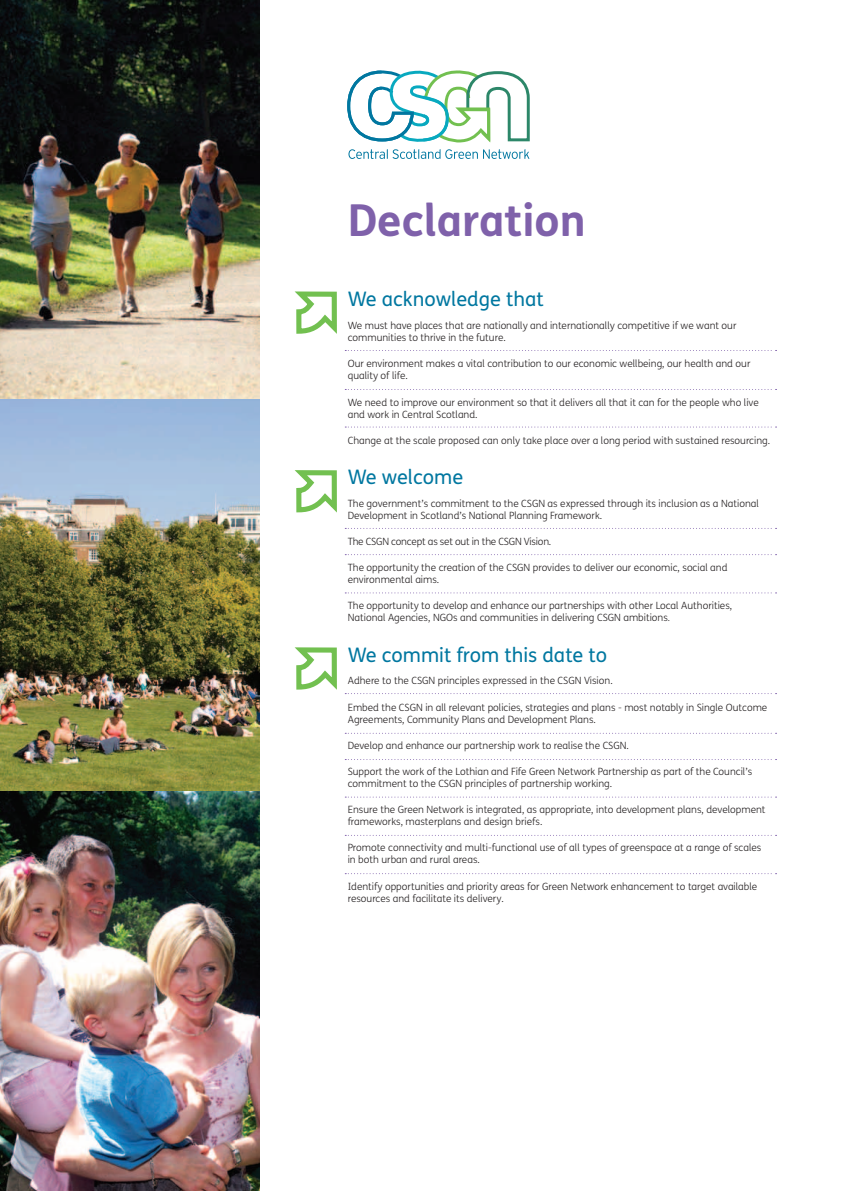
<style>
.page{position:relative;width:842px;height:1191px;background:#fff}
.page>*{position:absolute;margin:0;border:0;box-sizing:border-box;transform-origin:0 0}
.t1{font:700 44px "FS Me";color:#7f61aa}
.t2{font:20px "FS Me";color:#0077a0}
.t3{font:300 10px/12px "FS Me";color:#231f20}
.t4{font:300 10px "FS Me";letter-spacing:-.02em;color:#231f20}
.s1{font-size:9px}
</style>
<div class="page">
<img style="left:0;top:398px;width:260px;height:393px">
<img style="left:0;top:791px;width:260px;height:400px">
<img style="left:0;top:0;width:260px;height:398px">
<svg style="left:347px;top:70px;width:183px;height:89px"></svg>
<svg style="left:345px;top:350px;width:431px;height:1px"></svg>
<svg style="left:345px;top:389px;width:431px;height:1px"></svg>
<svg style="left:345px;top:426px;width:431px;height:1px"></svg>
<svg style="left:345px;top:528px;width:431px;height:1px"></svg>
<svg style="left:345px;top:554px;width:431px;height:1px"></svg>
<svg style="left:345px;top:592px;width:431px;height:1px"></svg>
<svg style="left:345px;top:693px;width:431px;height:1px"></svg>
<svg style="left:345px;top:733px;width:431px;height:1px"></svg>
<svg style="left:345px;top:759px;width:431px;height:1px"></svg>
<svg style="left:345px;top:796px;width:431px;height:1px"></svg>
<svg style="left:345px;top:835px;width:431px;height:1px"></svg>
<svg style="left:345px;top:873px;width:431px;height:1px"></svg>
<svg style="left:294px;top:291px;width:43px;height:43px"></svg>
<svg style="left:294px;top:470px;width:43px;height:43px"></svg>
<svg style="left:294px;top:647px;width:43px;height:43px"></svg>
<h1 class="t1" style="left:348px;top:193px;width:239px">Declaration</h1>
<h2 class="t2" style="left:348px;top:288px;width:198px">We acknowledge that</h2>
<p class="t3" style="left:348px;top:320px;width:390px">We must have places that are nationally and internationally competitive if we want our communities to thrive in the future.</p>
<p class="t3" style="left:348px;top:358px;width:404px">Our environment makes a vital contribution to our economic wellbeing, our health and our quality of life.</p>
<p class="t3" style="left:348px;top:396px;width:412px">We need to improve our environment so that it delivers all that it can for the people who live and work in Central Scotland.</p>
<p class="t3" style="left:348px;top:434px;width:424px">Change at the scale proposed can only take place over a long period with sustained resourcing.</p>
<h2 class="t2" style="left:348px;top:465px;width:117px">We welcome</h2>
<p class="t3" style="left:348px;top:497px;width:413px">The government’s commitment to the CSGN as expressed through its inclusion as a National<br>Development in Scotland’s National Planning Framework.</p>
<p class="t4" style="left:348px;top:536px;width:205px">The CSGN concept as set out in the CSGN Vision.</p>
<p class="t3" style="left:348px;top:562px;width:381px">The opportunity the creation of the CSGN provides to deliver our economic, social and environmental aims.</p>
<p class="t3" style="left:348px;top:600px;width:386px">The opportunity to develop and enhance our partnerships with other Local Authorities,<br>National Agencies, NGOs and communities in delivering CSGN ambitions<span class="s1">.</span></p>
<h2 class="t2" style="left:348px;top:643px;width:261px">We commit from this date to</h2>
<p class="t3" style="left:348px;top:675px;width:266px">Adhere to the CSGN principles expressed in the CSGN Vision.</p>
<p class="t3" style="left:348px;top:701px;width:421px">Embed the CSGN in all relevant policies, strategies and plans - most notably in Single Outcome<br>Agreements, Community Plans and Development Plans.</p>
<p class="t3" style="left:348px;top:739px;width:283px">Develop and enhance our partnership work to realise the CSGN.</p>
<p class="t3" style="left:348px;top:765px;width:406px">Support the work of the Lothian and Fife Green Network Partnership as part of the Council’s commitment to the CSGN principles of partnership working.</p>
<p class="t3" style="left:348px;top:804px;width:419px">Ensure the Green Network is integrated, as appropriate, into development plans, development frameworks, masterplans and design briefs.</p>
<p class="t3" style="left:348px;top:842px;width:415px">Promote connectivity and multi-functional use of all types of greenspace at a range of scales in both urban and rural areas.</p>
<p class="t3" style="left:348px;top:880px;width:411px">Identify opportunities and priority areas for Green Network enhancement to target available resources and facilitate its delivery.</p>
</div>
